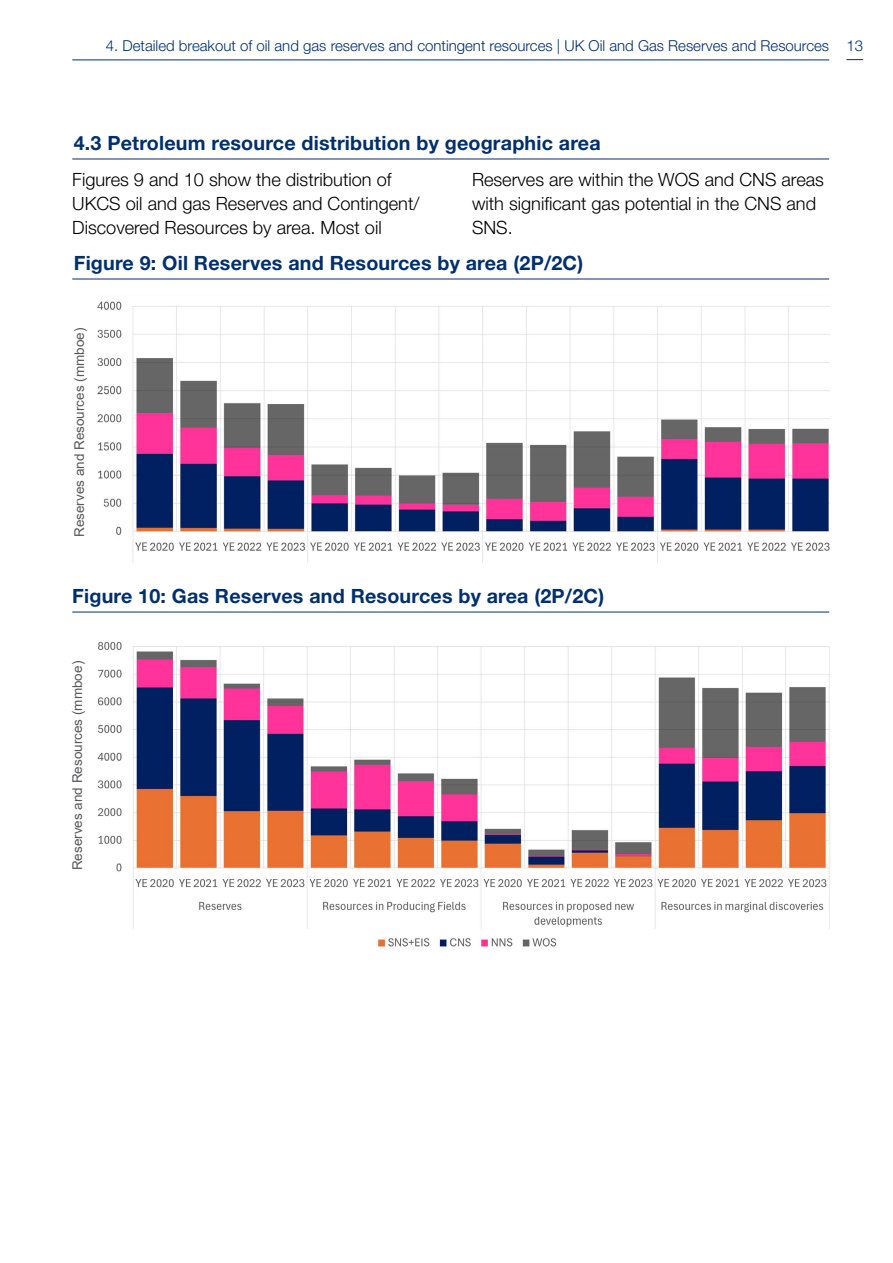
<style>
.page{position:relative;width:893px;height:1263px;background:#fff}
.page>*{position:absolute;margin:0;border:0;box-sizing:border-box;transform-origin:0 0}
.sub-heading_bottom_Rule{font:700 19.65px "Helvetica Neue LT Pro";letter-spacing:.01em;color:#002f6e}
.body_copy{font:300 18.15px/24px "Helvetica Neue LT Pro";color:#000}
.t1{font:300 15px "Helvetica Neue LT Pro";color:#002f6e}
.t2{font:13.5px "Arial";color:#58595b}
</style>
<div class="page">
<svg style="left:846px;top:59px;width:17px;height:1px"></svg>
<hr style="left:72px;top:60px;width:757px;height:1px;background:#002f6e">
<hr style="left:72px;top:159px;width:757px;height:1px;background:#002f6e">
<hr style="left:72px;top:279px;width:757px;height:1px;background:#002f6e">
<hr style="left:72px;top:612px;width:757px;height:1px;background:#002f6e">
<img style="left:98px;top:301px;width:731px;height:262px">
<img style="left:97px;top:641px;width:732px;height:307px">
<p class="t1" style="left:106px;top:37px;width:759px">4. Detailed breakout of oil and gas reserves and contingent resources | UK Oil and Gas Reserves and Resources 13</p>
<p class="sub-heading_bottom_Rule" style="left:74px;top:131px;width:528px">4.3 Petroleum resource distribution by geographic area</p>
<p class="body_copy" style="left:72px;top:167px;width:349px">Figures 9 and 10 show the distribution of<br>UKCS oil and gas Reserves and Contingent/<br>Discovered Resources by area. Most oil</p>
<p class="body_copy" style="left:472px;top:167px;width:353px">Reserves are within the WOS and CNS areas with significant gas potential in the CNS and<br>SNS.</p>
<p class="sub-heading_bottom_Rule" style="left:74px;top:251px;width:511px">Figure 9: Oil Reserves and Resources by area (2P/2C)</p>
<p class="t2" style="left:70px;top:537px;width:211px;rotate:-90deg">Reserves and Resources (mmboe)</p>
<p class="sub-heading_bottom_Rule" style="left:72px;top:584px;width:533px">Figure 10: Gas Reserves and Resources by area (2P/2C)</p>
<p class="t2" style="left:68px;top:870px;width:211px;rotate:-90deg">Reserves and Resources (mmboe)</p>
</div>
